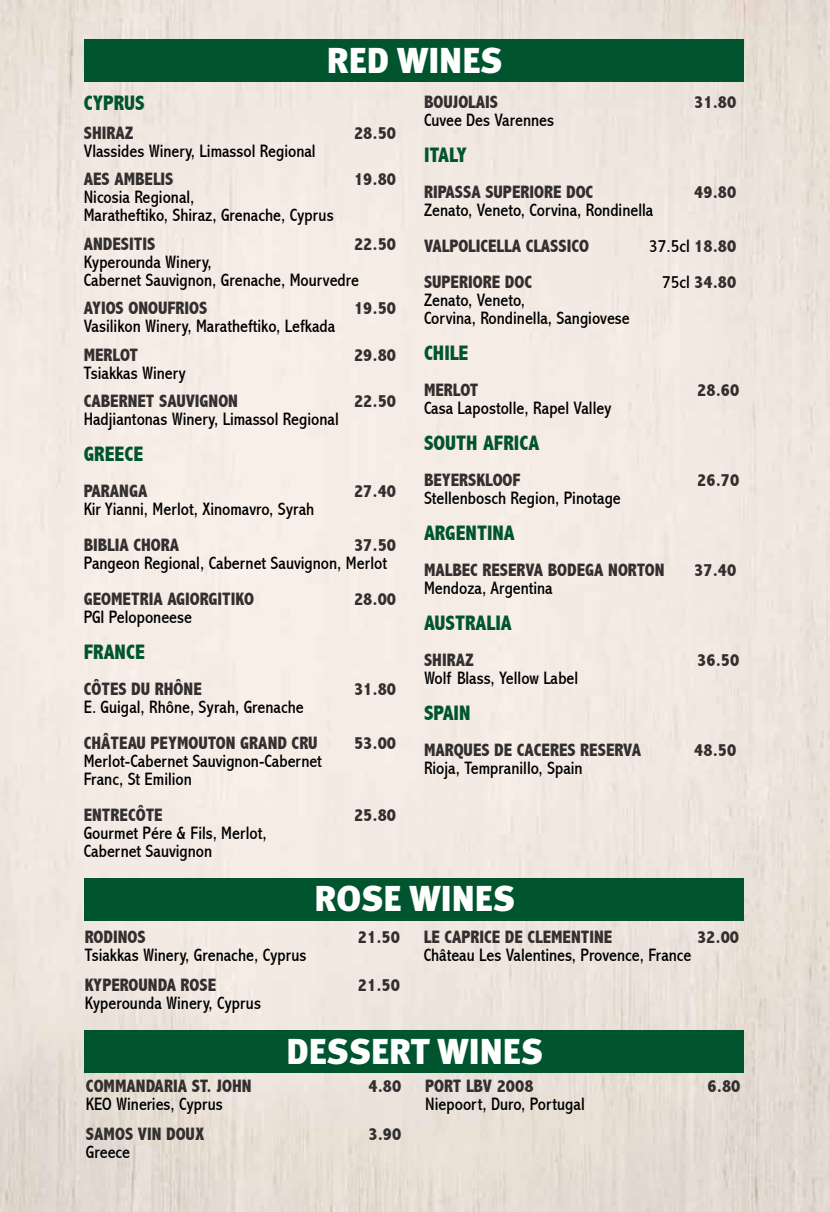
<style>
.page{position:relative;width:830px;height:1212px;background:#fff}
.page>*{position:absolute;margin:0;border:0;box-sizing:border-box;transform-origin:0 0}
.t1{font:36px "Meta Black Cyr LF";color:#fff}
.t2{font:800 condensed 21px "Abadi";color:#00552e}
.t3{font:condensed 18px/18px "Abadi";color:#000}
.t4{font:800 condensed 18px "Abadi";color:#332f2f}
.s1{font-weight:800;color:#332f2f}
.s2{font-weight:400;color:#000}
</style>
<div class="page">
<img style="left:0;top:0;width:829px;height:1212px">
<div style="left:84px;top:39px;width:659px;height:43px;background:#00552e"></div>
<div style="left:84px;top:878px;width:659px;height:43px;background:#00552e"></div>
<div style="left:84px;top:1030px;width:659px;height:43px;background:#00552e"></div>
<h1 class="t1" style="left:327px;top:40px;width:177px">RED WINES</h1>
<p class="t2" style="left:84px;top:91px;width:62px">CYPRUS</p>
<p class="t4" style="left:84px;top:122px;width:51px">SHIRAZ</p>
<p class="t4" style="left:354px;top:122px;width:43px">28.50</p>
<p class="t3" style="left:84px;top:142px;width:233px">Vlassides Winery, Limassol Regional</p>
<p class="t4" style="left:84px;top:169px;width:91px">AES AMBELIS</p>
<p class="t4" style="left:354px;top:169px;width:43px">19.80</p>
<p class="t3" style="left:84px;top:188px;width:251px">Nicosia Regional,<br>Maratheftiko, Shiraz, Grenache, Cyprus</p>
<p class="t4" style="left:84px;top:233px;width:73px">ANDESITIS</p>
<p class="t4" style="left:354px;top:233px;width:43px">22.50</p>
<p class="t3" style="left:84px;top:253px;width:277px">Kyperounda Winery,<br>Cabernet Sauvignon, Grenache, Mourvedre</p>
<p class="t4" style="left:84px;top:298px;width:125px">AYIOS ONOUFRIOS</p>
<p class="t4" style="left:354px;top:298px;width:43px">19.50</p>
<p class="t3" style="left:84px;top:317px;width:253px">Vasilikon Winery, Maratheftiko, Lefkada</p>
<p class="t4" style="left:84px;top:344px;width:56px">MERLOT</p>
<p class="t4" style="left:354px;top:344px;width:43px">29.80</p>
<p class="t3" style="left:84px;top:364px;width:104px">Tsiakkas Winery</p>
<p class="t4" style="left:84px;top:391px;width:156px">CABERNET SAUVIGNON</p>
<p class="t4" style="left:354px;top:391px;width:43px">22.50</p>
<p class="t3" style="left:84px;top:410px;width:256px">Hadjiantonas Winery, Limassol Regional</p>
<p class="t2" style="left:84px;top:442px;width:61px">GREECE</p>
<p class="t4" style="left:84px;top:481px;width:65px">PARANGA</p>
<p class="t4" style="left:354px;top:481px;width:43px">27.40</p>
<p class="t3" style="left:84px;top:500px;width:232px">Kir Yianni, Merlot, Xinomavro, Syrah</p>
<p class="t4" style="left:84px;top:535px;width:97px">BIBLIA CHORA</p>
<p class="t4" style="left:354px;top:535px;width:43px">37.50</p>
<p class="t3" style="left:84px;top:554px;width:305px">Pangeon Regional, Cabernet Sauvignon, Merlot</p>
<p class="t4" style="left:84px;top:589px;width:172px">GEOMETRIA AGIORGITIKO</p>
<p class="t4" style="left:354px;top:589px;width:43px">28.00</p>
<p class="t3" style="left:84px;top:608px;width:110px">PGI Peloponeese</p>
<p class="t2" style="left:84px;top:640px;width:63px">FRANCE</p>
<p class="t4" style="left:84px;top:679px;width:119px">CÔTES DU RHÔNE</p>
<p class="t4" style="left:354px;top:679px;width:43px">31.80</p>
<p class="t3" style="left:84px;top:698px;width:221px">E. Guigal, Rhône, Syrah, Grenache</p>
<p class="t4" style="left:84px;top:733px;width:235px">CHÂTEAU PEYMOUTON GRAND CRU</p>
<p class="t4" style="left:354px;top:733px;width:43px">53.00</p>
<p class="t3" style="left:84px;top:752px;width:240px">Merlot-Cabernet Sauvignon-Cabernet<br>Franc, St Emilion</p>
<p class="t4" style="left:84px;top:805px;width:80px">ENTRECÔTE</p>
<p class="t4" style="left:354px;top:805px;width:43px">25.80</p>
<p class="t3" style="left:84px;top:824px;width:184px">Gourmet Pére &amp; Fils, Merlot,<br>Cabernet Sauvignon</p>
<p class="t4" style="left:424px;top:92px;width:76px">BOUJOLAIS</p>
<p class="t4" style="left:694px;top:92px;width:43px">31.80</p>
<p class="t3" style="left:424px;top:111px;width:131px">Cuvee Des Varennes</p>
<p class="t2" style="left:424px;top:143px;width:45px">ITALY</p>
<p class="t4" style="left:424px;top:182px;width:171px">RIPASSA SUPERIORE DOC</p>
<p class="t4" style="left:694px;top:182px;width:43px">49.80</p>
<p class="t3" style="left:424px;top:201px;width:231px">Zenato, Veneto, Corvina, Rondinella</p>
<p class="t4" style="left:424px;top:236px;width:166px">VALPOLICELLA CLASSICO</p>
<p class="t3" style="left:649px;top:237px;width:89px">37.5cl <span class="s1">18.80</span></p>
<p class="t4" style="left:424px;top:272px;width:109px">SUPERIORE DOC</p>
<p class="t4" style="left:661px;top:272px;width:76px"><span class="s2">75cl</span> 34.80</p>
<p class="t3" style="left:424px;top:291px;width:207px">Zenato, Veneto,<br>Corvina, Rondinella, Sangiovese</p>
<p class="t2" style="left:424px;top:341px;width:46px">CHILE</p>
<p class="t4" style="left:424px;top:380px;width:56px">MERLOT</p>
<p class="t4" style="left:697px;top:380px;width:43px">28.60</p>
<p class="t3" style="left:424px;top:399px;width:189px">Casa Lapostolle, Rapel Valley</p>
<p class="t2" style="left:424px;top:431px;width:117px">SOUTH AFRICA</p>
<p class="t4" style="left:424px;top:470px;width:98px">BEYERSKLOOF</p>
<p class="t4" style="left:697px;top:470px;width:43px">26.70</p>
<p class="t3" style="left:424px;top:489px;width:198px">Stellenbosch Region, Pinotage</p>
<p class="t2" style="left:424px;top:521px;width:92px">ARGENTINA</p>
<p class="t4" style="left:424px;top:560px;width:242px">MALBEC RESERVA BODEGA NORTON</p>
<p class="t4" style="left:694px;top:560px;width:43px">37.40</p>
<p class="t3" style="left:424px;top:579px;width:130px">Mendoza, Argentina</p>
<p class="t2" style="left:424px;top:611px;width:89px">AUSTRALIA</p>
<p class="t4" style="left:424px;top:650px;width:51px">SHIRAZ</p>
<p class="t4" style="left:697px;top:650px;width:43px">36.50</p>
<p class="t3" style="left:424px;top:669px;width:156px">Wolf Blass, Yellow Label</p>
<p class="t2" style="left:424px;top:701px;width:48px">SPAIN</p>
<p class="t4" style="left:424px;top:740px;width:218px">MARQUES DE CACERES RESERVA</p>
<p class="t4" style="left:694px;top:740px;width:43px">48.50</p>
<p class="t3" style="left:424px;top:759px;width:160px">Rioja, Tempranillo, Spain</p>
<h1 class="t1" style="left:314px;top:878px;width:202px">ROSE WINES</h1>
<p class="t4" style="left:85px;top:926px;width:62px">RODINOS</p>
<p class="t4" style="left:358px;top:926px;width:43px">21.50</p>
<p class="t3" style="left:85px;top:946px;width:223px">Tsiakkas Winery, Grenache, Cyprus</p>
<p class="t4" style="left:85px;top:974px;width:133px">KYPEROUNDA ROSE</p>
<p class="t4" style="left:358px;top:974px;width:43px">21.50</p>
<p class="t3" style="left:85px;top:994px;width:178px">Kyperounda Winery, Cyprus</p>
<p class="t4" style="left:423px;top:926px;width:190px">LE CAPRICE DE CLEMENTINE</p>
<p class="t4" style="left:696px;top:926px;width:43px">32.00</p>
<p class="t3" style="left:423px;top:946px;width:269px">Château Les Valentines, Provence, France</p>
<h1 class="t1" style="left:286px;top:1031px;width:258px">DESSERT WINES</h1>
<p class="t4" style="left:86px;top:1076px;width:167px">COMMANDARIA ST. JOHN</p>
<p class="t4" style="left:368px;top:1076px;width:34px">4.80</p>
<p class="t3" style="left:86px;top:1095px;width:138px">KEO Wineries, Cyprus</p>
<p class="t4" style="left:86px;top:1124px;width:120px">SAMOS VIN DOUX</p>
<p class="t4" style="left:368px;top:1124px;width:34px">3.90</p>
<p class="t3" style="left:86px;top:1143px;width:46px">Greece</p>
<p class="t4" style="left:425px;top:1076px;width:110px">PORT LBV 2008</p>
<p class="t4" style="left:707px;top:1076px;width:34px">6.80</p>
<p class="t3" style="left:425px;top:1095px;width:161px">Niepoort, Duro, Portugal</p>
</div>
